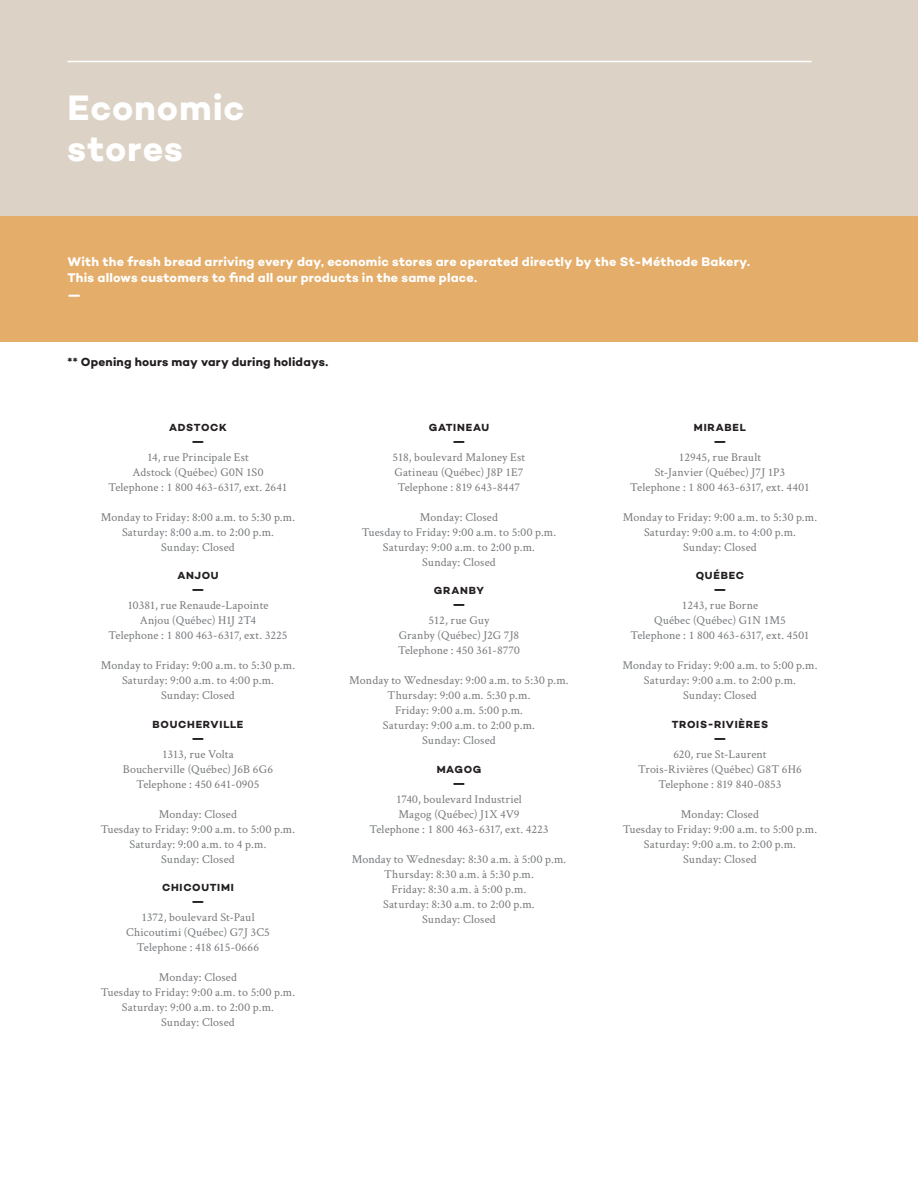
<style>
.page{position:relative;width:918px;height:1188px;background:#fff}
.page>*{position:absolute;margin:0;border:0;box-sizing:border-box;transform-origin:0 0}
.t1{font:700 36px "Campton";letter-spacing:.025em;color:#fff}
.t2{font:700 12.75px "Campton";letter-spacing:.015em;color:#fff}
.t3{font:700 12.3px "Campton";color:#231f20}
.t4{font:12px/15px "Crimson Text";letter-spacing:.01em;color:#76787b;text-align:center}
.t5{font:700 12px "Campton";letter-spacing:.02em;color:#231f20}
.t6{font:700 10.5px "Campton";letter-spacing:.065em;color:#231f20}
</style>
<div class="page">
<div style="left:0;top:0;width:918px;height:240px;background:#dcd3c6"></div>
<hr style="left:68px;top:61px;width:744px;height:1px;background:#fff">
<div style="left:0;top:216px;width:918px;height:125px;background:#e5ad6a"></div>
<p class="t1" style="left:68px;top:85px;width:178px">Economic</p>
<p class="t1" style="left:68px;top:125px;width:117px">stores</p>
<p class="t2" style="left:68px;top:253px;width:684px">With the fresh bread arriving every day, economic stores are operated directly by the St-Méthode Bakery.</p>
<p class="t2" style="left:68px;top:270px;width:411px">This allows customers to find all our products in the same place.</p>
<p class="t2" style="left:68px;top:286px;width:15px">—</p>
<p class="t5" style="left:68px;top:354px;width:262px">** Opening hours may vary during holidays.</p>
<p class="t6" style="left:169px;top:420px;width:59px">ADSTOCK</p>
<p class="t3" style="left:191px;top:433px;width:15px">—</p>
<p class="t4" style="left:147px;top:449px;width:103px">14, rue Principale Est</p>
<p class="t4" style="left:133px;top:464px;width:132px">Adstock (Québec) G0N 1S0</p>
<p class="t4" style="left:108px;top:479px;width:181px">Telephone : 1 800 463-6317, ext. 2641</p>
<p class="t4" style="left:101px;top:509px;width:196px">Monday to Friday: 8:00 a.m. to 5:30 p.m.</p>
<p class="t4" style="left:122px;top:524px;width:153px">Saturday: 8:00 a.m. to 2:00 p.m.</p>
<p class="t4" style="left:161px;top:539px;width:75px">Sunday: Closed</p>
<p class="t6" style="left:177px;top:569px;width:43px">ANJOU</p>
<p class="t3" style="left:191px;top:582px;width:15px">—</p>
<p class="t4" style="left:128px;top:597px;width:142px">10381, rue Renaude-Lapointe</p>
<p class="t4" style="left:140px;top:612px;width:118px">Anjou (Québec) H1J 2T4</p>
<p class="t4" style="left:109px;top:627px;width:180px">Telephone : 1 800 463-6317, ext. 3225</p>
<p class="t4" style="left:101px;top:657px;width:196px">Monday to Friday: 9:00 a.m. to 5:30 p.m.</p>
<p class="t4" style="left:122px;top:672px;width:153px">Saturday: 9:00 a.m. to 4:00 p.m.</p>
<p class="t4" style="left:161px;top:687px;width:75px">Sunday: Closed</p>
<p class="t6" style="left:153px;top:717px;width:92px">BOUCHERVILLE</p>
<p class="t3" style="left:191px;top:730px;width:15px">—</p>
<p class="t4" style="left:162px;top:746px;width:73px">1313, rue Volta</p>
<p class="t4" style="left:123px;top:761px;width:152px">Boucherville (Québec) J6B 6G6</p>
<p class="t4" style="left:137px;top:776px;width:124px">Telephone : 450 641-0905</p>
<p class="t4" style="left:159px;top:806px;width:80px">Monday: Closed</p>
<p class="t4" style="left:101px;top:821px;width:196px">Tuesday to Friday: 9:00 a.m. to 5:00 p.m.<br>Saturday: 9:00 a.m. to 4 p.m.</p>
<p class="t4" style="left:161px;top:851px;width:75px">Sunday: Closed</p>
<p class="t6" style="left:162px;top:881px;width:73px">CHICOUTIMI</p>
<p class="t3" style="left:191px;top:894px;width:15px">—</p>
<p class="t4" style="left:141px;top:909px;width:115px">1372, boulevard St-Paul</p>
<p class="t4" style="left:126px;top:924px;width:145px">Chicoutimi (Québec) G7J 3C5</p>
<p class="t4" style="left:137px;top:939px;width:124px">Telephone : 418 615-0666</p>
<p class="t4" style="left:159px;top:969px;width:80px">Monday: Closed</p>
<p class="t4" style="left:101px;top:984px;width:196px">Tuesday to Friday: 9:00 a.m. to 5:00 p.m.</p>
<p class="t4" style="left:122px;top:999px;width:154px">Saturday: 9:00 a.m. to 2:00 p.m.</p>
<p class="t4" style="left:161px;top:1014px;width:75px">Sunday: Closed</p>
<p class="t6" style="left:429px;top:420px;width:62px">GATINEAU</p>
<p class="t3" style="left:452px;top:433px;width:15px">—</p>
<p class="t4" style="left:393px;top:449px;width:134px">518, boulevard Maloney Est</p>
<p class="t4" style="left:394px;top:464px;width:131px">Gatineau (Québec) J8P 1E7</p>
<p class="t4" style="left:398px;top:479px;width:124px">Telephone : 819 643-8447</p>
<p class="t4" style="left:420px;top:509px;width:80px">Monday: Closed</p>
<p class="t4" style="left:362px;top:524px;width:196px">Tuesday to Friday: 9:00 a.m. to 5:00 p.m.</p>
<p class="t4" style="left:383px;top:539px;width:154px">Saturday: 9:00 a.m. to 2:00 p.m.</p>
<p class="t4" style="left:422px;top:554px;width:75px">Sunday: Closed</p>
<p class="t6" style="left:434px;top:584px;width:52px">GRANBY</p>
<p class="t3" style="left:452px;top:597px;width:15px">—</p>
<p class="t4" style="left:429px;top:612px;width:62px">512, rue Guy</p>
<p class="t4" style="left:399px;top:627px;width:122px">Granby (Québec) J2G 7J8</p>
<p class="t4" style="left:398px;top:642px;width:123px">Telephone : 450 361-8770</p>
<p class="t4" style="left:349px;top:672px;width:221px">Monday to Wednesday: 9:00 a.m. to 5:30 p.m.</p>
<p class="t4" style="left:388px;top:687px;width:144px">Thursday: 9:00 a.m. 5:30 p.m.</p>
<p class="t4" style="left:395px;top:702px;width:129px">Friday: 9:00 a.m. 5:00 p.m.</p>
<p class="t4" style="left:383px;top:717px;width:154px">Saturday: 9:00 a.m. to 2:00 p.m.</p>
<p class="t4" style="left:422px;top:732px;width:75px">Sunday: Closed</p>
<p class="t6" style="left:437px;top:762px;width:46px">MAGOG</p>
<p class="t3" style="left:452px;top:775px;width:15px">—</p>
<p class="t4" style="left:396px;top:791px;width:127px">1740, boulevard Industriel</p>
<p class="t4" style="left:398px;top:806px;width:123px">Magog (Québec) J1X 4V9</p>
<p class="t4" style="left:370px;top:821px;width:180px">Telephone : 1 800 463-6317, ext. 4223</p>
<p class="t4" style="left:352px;top:851px;width:216px">Monday to Wednesday: 8:30 a.m. à 5:00 p.m.</p>
<p class="t4" style="left:384px;top:866px;width:151px">Thursday: 8:30 a.m. à 5:30 p.m.</p>
<p class="t4" style="left:392px;top:881px;width:136px">Friday: 8:30 a.m. à 5:00 p.m.</p>
<p class="t4" style="left:383px;top:896px;width:153px">Saturday: 8:30 a.m. to 2:00 p.m.</p>
<p class="t4" style="left:422px;top:911px;width:75px">Sunday: Closed</p>
<p class="t6" style="left:694px;top:420px;width:54px">MIRABEL</p>
<p class="t3" style="left:713px;top:433px;width:15px">—</p>
<p class="t4" style="left:679px;top:449px;width:84px">12945, rue Brault</p>
<p class="t4" style="left:655px;top:464px;width:132px">St-Janvier (Québec) J7J 1P3</p>
<p class="t4" style="left:630px;top:479px;width:181px">Telephone : 1 800 463-6317, ext. 4401</p>
<p class="t4" style="left:623px;top:509px;width:196px">Monday to Friday: 9:00 a.m. to 5:30 p.m.<br>Saturday: 9:00 a.m. to 4:00 p.m.</p>
<p class="t4" style="left:683px;top:539px;width:75px">Sunday: Closed</p>
<p class="t6" style="left:696px;top:569px;width:50px">QUÉBEC</p>
<p class="t3" style="left:713px;top:582px;width:15px">—</p>
<p class="t4" style="left:682px;top:597px;width:78px">1243, rue Borne</p>
<p class="t4" style="left:654px;top:612px;width:133px">Québec (Québec) G1N 1M5</p>
<p class="t4" style="left:631px;top:627px;width:180px">Telephone : 1 800 463-6317, ext. 4501</p>
<p class="t4" style="left:623px;top:657px;width:196px">Monday to Friday: 9:00 a.m. to 5:00 p.m.</p>
<p class="t4" style="left:644px;top:672px;width:154px">Saturday: 9:00 a.m. to 2:00 p.m.</p>
<p class="t4" style="left:683px;top:687px;width:75px">Sunday: Closed</p>
<p class="t6" style="left:672px;top:717px;width:98px">TROIS-RIVIÈRES</p>
<p class="t3" style="left:713px;top:730px;width:15px">—</p>
<p class="t4" style="left:673px;top:746px;width:95px">620, rue St-Laurent</p>
<p class="t4" style="left:638px;top:761px;width:165px">Trois-Rivières (Québec) G8T 6H6</p>
<p class="t4" style="left:658px;top:776px;width:125px">Telephone : 819 840-0853</p>
<p class="t4" style="left:681px;top:806px;width:80px">Monday: Closed</p>
<p class="t4" style="left:623px;top:821px;width:196px">Tuesday to Friday: 9:00 a.m. to 5:00 p.m.</p>
<p class="t4" style="left:644px;top:836px;width:154px">Saturday: 9:00 a.m. to 2:00 p.m.</p>
<p class="t4" style="left:683px;top:851px;width:75px">Sunday: Closed</p>
</div>
